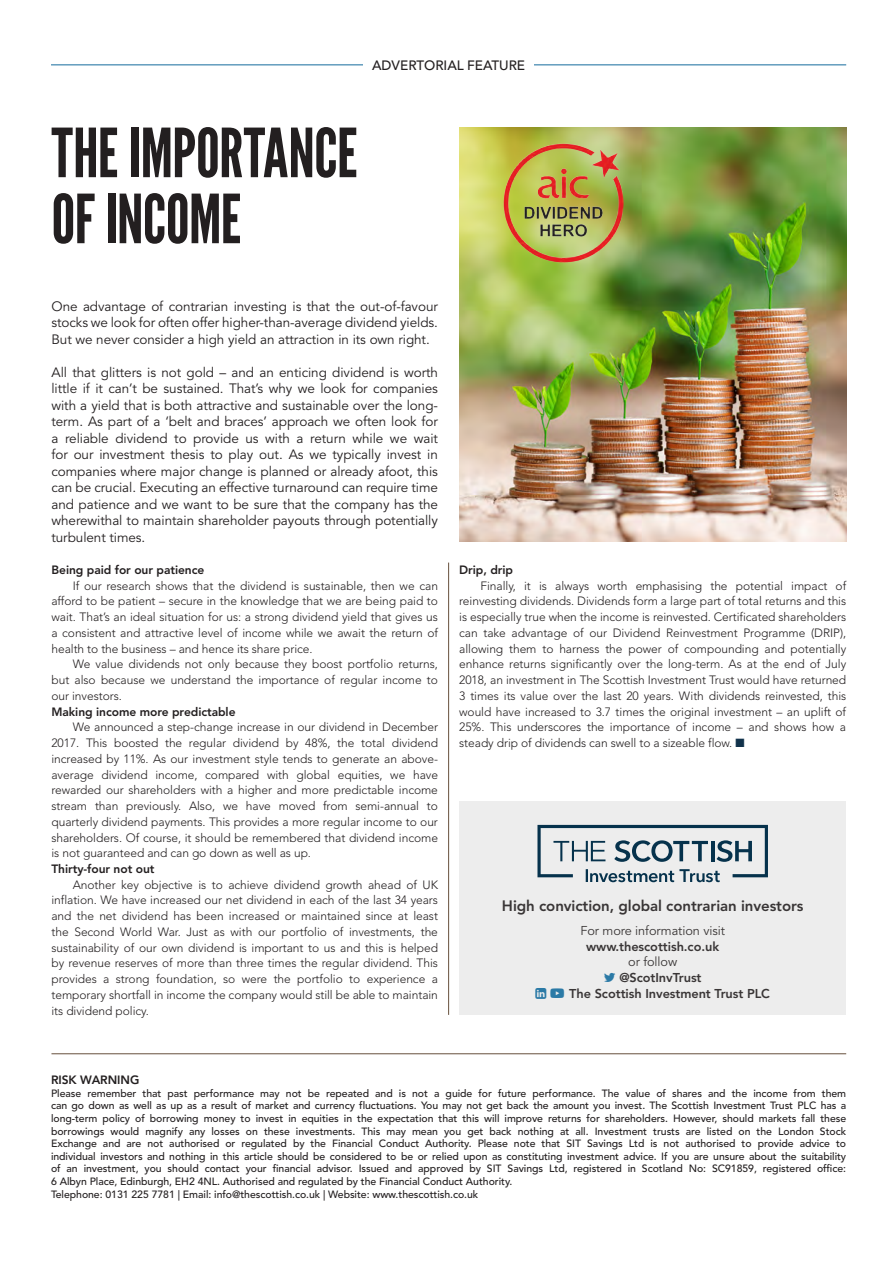
<style>
.page{position:relative;width:893px;height:1263px;background:#fff}
.page>*{position:absolute;margin:0;border:0;box-sizing:border-box;transform-origin:0 0}
.headline{font:67.5px/66px "League Gothic";letter-spacing:-.01em;color:#231f20}
.t1{font:800 15px "Avenir";letter-spacing:-.005em;color:#231f20}
.intro_para{font:13.5px/16.5px "Avenir";letter-spacing:-.005em;color:#231f20;text-align:justify}
.t2{font:500 13.5px "Avenir";color:#231f20}
.t3{font:800 12.75px/15.8px "Avenir";letter-spacing:-.005em;color:#231f20}
.t4{font:12.75px "Avenir";letter-spacing:-.005em;color:#231f20}
.body_text{font:300 12px/15.8px "Avenir";letter-spacing:-.005em;color:#231f20;text-align:justify}
.subhead{font:800 12px "Avenir";letter-spacing:-.005em;color:#231f20}
.subhead-2{font:500 10.5px/12.6px "Avenir";letter-spacing:-.005em;color:#231f20;text-align:justify}
.s1{color:#11324b}
</style>
<div class="page">
<hr style="left:51px;top:65px;width:795px;height:1px;background:#136b9d">
<div style="left:364px;top:51px;width:170px;height:28px;background:#fff"></div>
<hr style="left:448px;top:563px;width:1px;height:452px;background:#67503d">
<hr style="left:51px;top:1053px;width:795px;height:1px;background:#67503d">
<img style="left:459px;top:128px;width:387px;height:414px">
<img style="left:504px;top:143px;width:119px;height:120px">
<div style="left:459px;top:801px;width:387px;height:214px;background:#ececeb"></div>
<svg style="left:537px;top:825px;width:231px;height:57px"></svg>
<p class="t2" style="left:372px;top:57px;width:155px">ADVERTORIAL FEATURE</p>
<p class="headline" style="left:51px;top:120px;width:308px">THE IMPORTANCE<br>OF INCOME</p>
<p class="intro_para" style="left:51px;top:298px;width:388px">One advantage of contrarian investing is that the out-of-favour stocks we look for often offer higher-than-average dividend yields.<br>But we never consider a high yield an attraction in its own right.</p>
<p class="intro_para" style="left:51px;top:364px;width:388px">All that glitters is not gold – and an enticing dividend is worth little if it can’t be sustained. That’s why we look for companies with a yield that is both attractive and sustainable over the long&shy;term. As part of a ‘belt and braces’ approach we often look for a reliable dividend to provide us with a return while we wait for our investment thesis to play out. As we typically invest in companies where major change is planned or already afoot, this can be crucial. Executing an effective turnaround can require time and patience and we want to be sure that the company has the wherewithal to maintain shareholder payouts through potentially turbulent times.</p>
<p class="subhead" style="left:51px;top:562px;width:154px">Being paid for our patience</p>
<p class="body_text" style="left:51px;top:578px;width:388px;text-indent:21px">If our research shows that the dividend is sustainable, then we can afford to be patient – secure in the knowledge that we are being paid to wait. That’s an ideal situation for us: a strong dividend yield that gives us a consistent and attractive level of income while we await the return of health to the business – and hence its share price.</p>
<p class="body_text" style="left:51px;top:656px;width:388px;text-indent:21px">We value dividends not only because they boost portfolio returns, but also because we understand the importance of regular income to our investors.</p>
<p class="subhead" style="left:51px;top:704px;width:186px">Making income more predictable</p>
<p class="body_text" style="left:51px;top:719px;width:388px;text-indent:21px">We announced a step-change increase in our dividend in December 2017. This boosted the regular dividend by 48%, the total dividend increased by 11%. As our investment style tends to generate an above&shy;average dividend income, compared with global equities, we have rewarded our shareholders with a higher and more predictable income stream than previously. Also, we have moved from semi-annual to quarterly dividend payments. This provides a more regular income to our shareholders. Of course, it should be remembered that dividend income is not guaranteed and can go down as well as up.</p>
<p class="subhead" style="left:51px;top:862px;width:105px">Thirty-four not out</p>
<p class="body_text" style="left:51px;top:877px;width:388px;text-indent:21px">Another key objective is to achieve dividend growth ahead of UK inflation. We have increased our net dividend in each of the last 34 years and the net dividend has been increased or maintained since at least the Second World War. Just as with our portfolio of investments, the sustainability of our own dividend is important to us and this is helped by revenue reserves of more than three times the regular dividend. This provides a strong foundation, so were the portfolio to experience a temporary shortfall in income the company would still be able to maintain its dividend policy.</p>
<p class="subhead" style="left:459px;top:562px;width:55px">Drip, drip</p>
<p class="body_text" style="left:459px;top:578px;width:388px;text-indent:21px">Finally, it is always worth emphasising the potential impact of reinvesting dividends. Dividends form a large part of total returns and this is especially true when the income is reinvested. Certificated shareholders can take advantage of our Dividend Reinvestment Programme (DRIP), allowing them to harness the power of compounding and potentially enhance returns significantly over the long-term. As at the end of July 2018, an investment in The Scottish Investment Trust would have returned 3 times its value over the last 20 years. With dividends reinvested, this would have increased to 3.7 times the original investment – an uplift of 25%. This underscores the importance of income – and shows how a steady drip of dividends can swell to a sizeable flow. <span class="s1">■</span></p>
<p class="t1" style="left:502px;top:896px;width:303px">High conviction, global contrarian investors</p>
<p class="t4" style="left:580px;top:923px;width:146px">For more information visit</p>
<p class="t3" style="left:586px;top:938px;width:135px">www.thescottish.co.uk</p>
<p class="t4" style="left:628px;top:955px;width:51px">or follow</p>
<p class="t3" style="left:569px;top:970px;width:202px;text-indent:50px">@ScotInvTrust<br>The Scottish Investment Trust PLC</p>
<p class="subhead" style="left:51px;top:1073px;width:90px">RISK WARNING</p>
<p class="subhead-2" style="left:51px;top:1087px;width:797px">Please remember that past performance may not be repeated and is not a guide for future performance. The value of shares and the income from them can go down as well as up as a result of market and currency fluctuations. You may not get back the amount you invest. The Scottish Investment Trust PLC has a long-term policy of borrowing money to invest in equities in the expectation that this will improve returns for shareholders. However, should markets fall these borrowings would magnify any losses on these investments. This may mean you get back nothing at all. Investment trusts are listed on the London Stock Exchange and are not authorised or regulated by the Financial Conduct Authority. Please note that SIT Savings Ltd is not authorised to provide advice to individual investors and nothing in this article should be considered to be or relied upon as constituting investment advice. If you are unsure about the suitability of an investment, you should contact your financial advisor. Issued and approved by SIT Savings Ltd, registered in Scotland No: SC91859, registered office:<br>6 Albyn Place, Edinburgh, EH2 4NL. Authorised and regulated by the Financial Conduct Authority.</p>
<p class="subhead-2" style="left:51px;top:1188px;width:429px">Telephone: 0131 225 7781 | Email: info@thescottish.co.uk | Website: www.thescottish.co.uk</p>
</div>
